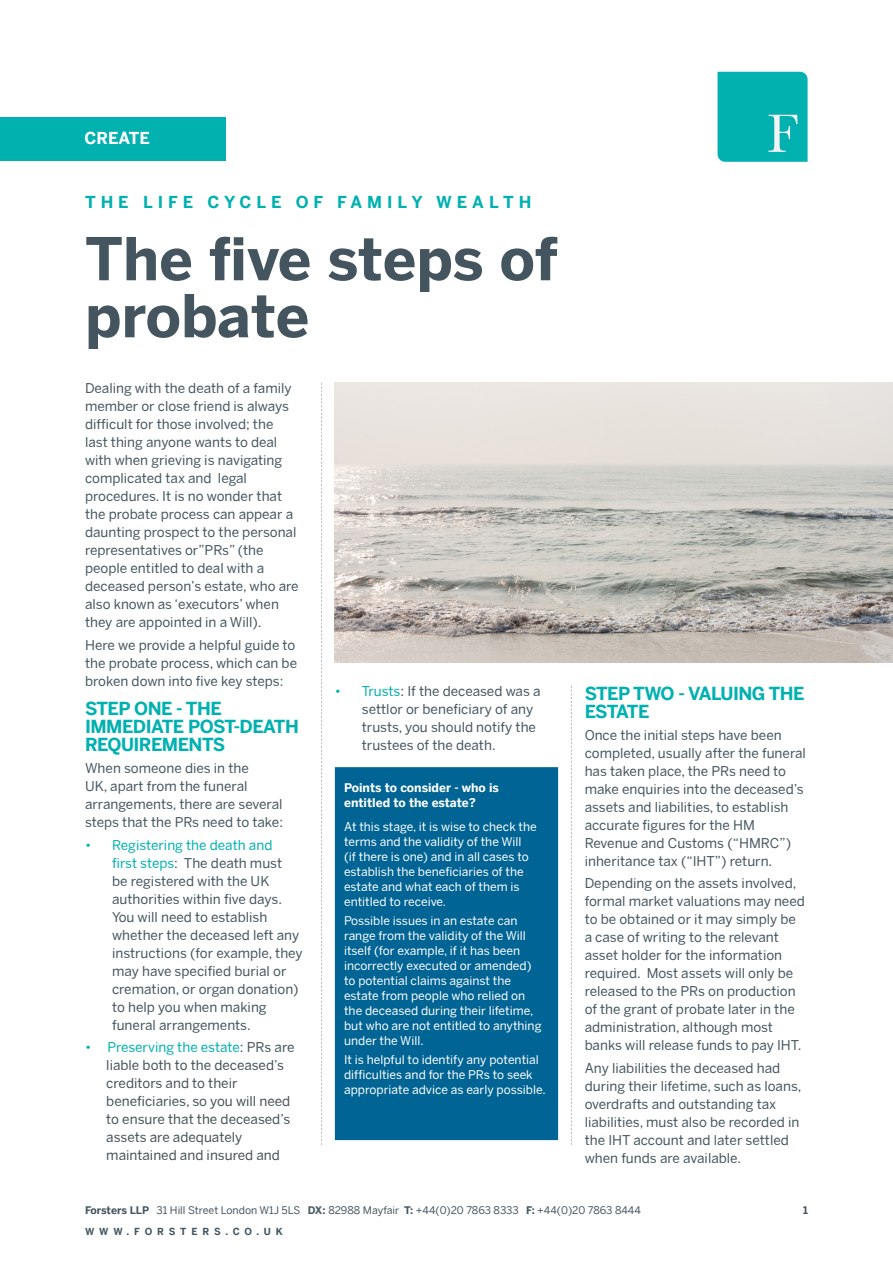
<style>
.page{position:relative;width:893px;height:1263px;background:#fff}
.page>*{position:absolute;margin:0;border:0;box-sizing:border-box;transform-origin:0 0}
.t1{font:700 58.5px/57px "Benton Sans";letter-spacing:-.005em;color:#45555f}
.t2{font:700 18px/18px "Benton Sans";letter-spacing:-.03em;color:#00b1b0}
.t3{font:700 16.5px "Benton Sans";letter-spacing:.3em;color:#00b1b0}
.t4{font:700 16.5px "Benton Sans";color:#fff}
.t5{font:13.5px/18px "Benton Sans";color:#45555f}
.t6{font:13.5px/18px "Benton Sans";color:#465258}
.t7{font:12px/15px "Benton Sans";color:#fff}
.t8{font:700 12px/14.7px "Benton Sans";color:#fff}
.t9{font:10.5px "Benton Sans";color:#45555f}
.t10{font:700 10.5px "Benton Sans";color:#45555f}
.t11{font:700 9.75px "Benton Sans";letter-spacing:.5em;color:#45555f}
.s1{color:#00b1b0}
.s2{font-weight:700}
</style>
<div class="page">
<div style="left:718px;top:72px;width:90px;height:90px;background:#00b1b0"></div>
<img style="left:335px;top:383px;width:558px;height:279px">
<svg style="left:571px;top:686px;width:1px;height:459px"></svg>
<svg style="left:321px;top:383px;width:1px;height:762px"></svg>
<div style="left:0;top:117px;width:225px;height:44px;background:#00b1b0"></div>
<div style="left:335px;top:767px;width:223px;height:373px;background:#006494"></div>
<p class="t4" style="left:84px;top:128px;width:67px">CREATE</p>
<p class="t3" style="left:85px;top:193px;width:448px">THE LIFE CYCLE OF FAMILY WEALTH</p>
<h1 class="t1" style="left:85px;top:230px;width:475px">The five steps of probate</h1>
<p class="t5" style="left:85px;top:379px;width:215px">Dealing with the death of a family member or close friend is always difficult for those involved; the last thing anyone wants to deal with when grieving is navigating complicated tax and legal procedures. It is no wonder that the probate process can appear a daunting prospect to the personal representatives or”PRs” (the people entitled to deal with a deceased person’s estate, who are also known as ‘executors’ when they are appointed in a Will).</p>
<p class="t5" style="left:85px;top:635px;width:214px">Here we provide a helpful guide to the probate process, which can be broken down into five key steps:</p>
<h2 class="t2" style="left:85px;top:699px;width:215px">STEP ONE - THE<br>IMMEDIATE POST-DEATH<br>REQUIREMENTS</h2>
<p class="t5" style="left:85px;top:759px;width:200px">When someone dies in the<br>UK, apart from the funeral arrangements, there are several steps that the PRs need to take:</p>
<p class="t5" style="left:112px;top:835px;width:192px;text-indent:-27px"><span class="s1">• Registering the death and<br>first steps</span>: The death must<br>be registered with the UK authorities within five days.<br>You will need to establish whether the deceased left any instructions (for example, they may have specified burial or cremation, or organ donation) to help you when making funeral arrangements.</p>
<p class="t6" style="left:106px;top:1038px;width:190px;text-indent:-21px"><span class="s1">• Preserving the estate</span>: PRs are liable both to the deceased’s creditors and to their beneficiaries, so you will need to ensure that the deceased’s assets are adequately maintained and insured and</p>
<p class="t5" style="left:362px;top:682px;width:180px;text-indent:-27px"><span class="s1">• Trusts</span>: If the deceased was a settlor or beneficiary of any trusts, you should notify the trustees of the death.</p>
<h2 class="t2" style="left:585px;top:684px;width:221px">STEP TWO - VALUING THE<br>ESTATE</h2>
<p class="t5" style="left:585px;top:726px;width:223px">Once the initial steps have been completed, usually after the funeral has taken place, the PRs need to make enquiries into the deceased’s assets and liabilities, to establish accurate figures for the HM<br>Revenue and Customs (“HMRC”) inheritance tax (“IHT”) return.</p>
<p class="t5" style="left:585px;top:874px;width:222px">Depending on the assets involved, formal market valuations may need to be obtained or it may simply be a case of writing to the relevant asset holder for the information required. Most assets will only be released to the PRs on production of the grant of probate later in the administration, although most banks will release funds to pay IHT.</p>
<p class="t5" style="left:585px;top:1058px;width:218px">Any liabilities the deceased had during their lifetime, such as loans, overdrafts and outstanding tax liabilities, must also be recorded in the IHT account and later settled when funds are available.</p>
<p class="t8" style="left:344px;top:780px;width:156px">Points to consider - who is entitled to the estate?</p>
<p class="t7" style="left:344px;top:819px;width:194px">At this stage, it is wise to check the terms and the validity of the Will<br>(if there is one) and in all cases to establish the beneficiaries of the estate and what each of them is entitled to receive.</p>
<p class="t7" style="left:344px;top:913px;width:199px">Possible issues in an estate can range from the validity of the Will itself (for example, if it has been incorrectly executed or amended) to potential claims against the estate from people who relied on the deceased during their lifetime, but who are not entitled to anything under the Will.</p>
<p class="t7" style="left:344px;top:1052px;width:203px">It is helpful to identify any potential difficulties and for the PRs to seek appropriate advice as early possible.</p>
<p class="t9" style="left:85px;top:1204px;width:557px"><span class="s2">Forsters LLP</span> 31 Hill Street London W1J 5LS <span class="s2">DX:</span> 82988 Mayfair <span class="s2">T:</span> +44(0)20 7863 8333 <span class="s2">F:</span> +44(0)20 7863 8444</p>
<p class="t11" style="left:85px;top:1226px;width:199px">WWW.FORSTERS.CO.UK</p>
<p class="t10" style="left:803px;top:1204px;width:6px">1</p>
</div>
